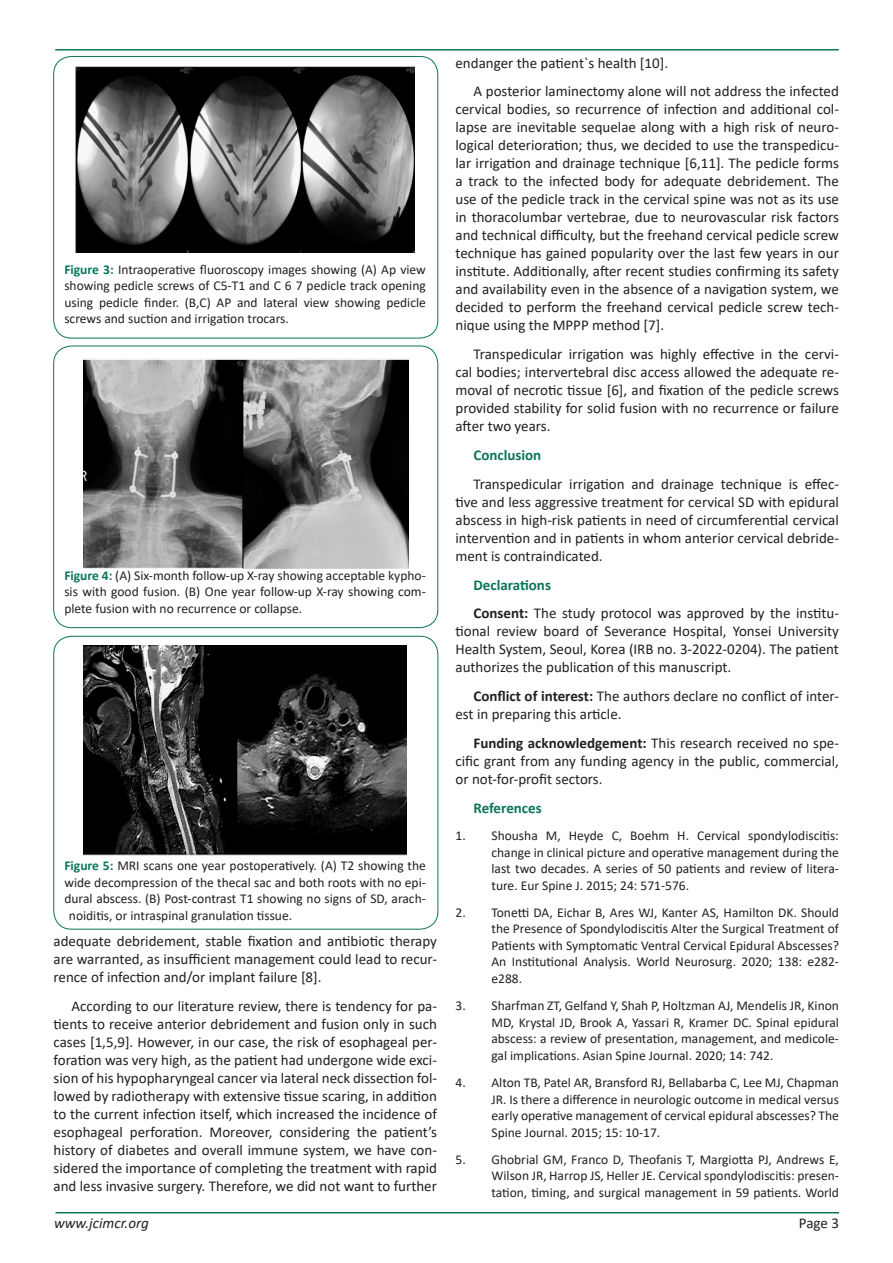
<style>
.page{position:relative;width:893px;height:1263px;background:#fff}
.page>*{position:absolute;margin:0;border:0;box-sizing:border-box;transform-origin:0 0}
.t1{font:15px/18px "Calibri";color:#231f20;text-align:justify}
.t2{font:700 15px "Calibri";color:#0a755b}
.t3{font:italic 15px "Calibri";color:#231f20}
.t4{font:13.5px/16.5px "Calibri";color:#231f20;text-align:justify}
.s1{font-weight:700;color:#0a755b}
.s2{font-weight:700}
</style>
<div class="page">
<hr style="left:55px;top:1212px;width:784px;height:1px;background:#0a755b">
<hr style="left:55px;top:49px;width:784px;height:2px;background:#0a755b">
<div style="left:53px;top:56px;width:385px;height:282px;border:1px solid #0a755b;border-radius:18px"></div>
<img style="left:75px;top:66px;width:340px;height:187px">
<div style="left:53px;top:346px;width:385px;height:282px;border:1px solid #0a755b;border-radius:18px"></div>
<img style="left:83px;top:359px;width:326px;height:210px">
<div style="left:54px;top:636px;width:384px;height:293px;border:1px solid #0a755b;border-radius:18px"></div>
<img style="left:83px;top:646px;width:323px;height:209px">
<p class="t4" style="left:64px;top:261px;width:363px"><span class="s1">Figure 3:</span> Intraoperative fluoroscopy images showing (A) Ap view showing pedicle screws of C5-T1 and C 6 7 pedicle track opening using pedicle finder. (B,C) AP and lateral view showing pedicle screws and suction and irrigation trocars.</p>
<p class="t4" style="left:64px;top:567px;width:363px"><span class="s1">Figure 4:</span> (A) Six-month follow-up X-ray showing acceptable kypho&shy;sis with good fusion. (B) One year follow-up X-ray showing com&shy;plete fusion with no recurrence or collapse.</p>
<p class="t4" style="left:64px;top:857px;width:363px"><span class="s1">Figure 5:</span> MRI scans one year postoperatively. (A) T2 showing the</p>
<p class="t4" style="left:64px;top:873px;width:363px">wide decompression of the thecal sac and both roots with no epi-</p>
<p class="t4" style="left:64px;top:890px;width:363px">dural abscess. (B) Post-contrast T1 showing no signs of SD, arach-</p>
<p class="t4" style="left:69px;top:906px;width:225px">noiditis, or intraspinal granulation tissue.</p>
<p class="t1" style="left:54px;top:932px;width:385px">adequate debridement, stable fixation and antibiotic therapy are warranted, as insufficient management could lead to recur&shy;rence of infection and/or implant failure [8].</p>
<p class="t1" style="left:54px;top:996px;width:385px;text-indent:18px">According to our literature review, there is tendency for pa&shy;tients to receive anterior debridement and fusion only in such cases [1,5,9]. However, in our case, the risk of esophageal per&shy;foration was very high, as the patient had undergone wide exci&shy;sion of his hypopharyngeal cancer via lateral neck dissection fol&shy;lowed by radiotherapy with extensive tissue scaring, in addition to the current infection itself, which increased the incidence of esophageal perforation. Moreover, considering the patient’s history of diabetes and overall immune system, we have con&shy;sidered the importance of completing the treatment with rapid and less invasive surgery. Therefore, we did not want to further</p>
<p class="t1" style="left:455px;top:53px;width:214px">endanger the patient`s health [10].</p>
<p class="t1" style="left:455px;top:82px;width:385px;text-indent:18px">A posterior laminectomy alone will not address the infected cervical bodies, so recurrence of infection and additional col&shy;lapse are inevitable sequelae along with a high risk of neuro&shy;logical deterioration; thus, we decided to use the transpedicu&shy;lar irrigation and drainage technique [6,11]. The pedicle forms a track to the infected body for adequate debridement. The use of the pedicle track in the cervical spine was not as its use in thoracolumbar vertebrae, due to neurovascular risk factors and technical difficulty, but the freehand cervical pedicle screw technique has gained popularity over the last few years in our institute. Additionally, after recent studies confirming its safety and availability even in the absence of a navigation system, we decided to perform the freehand cervical pedicle screw tech&shy;nique using the MPPP method [7].</p>
<p class="t1" style="left:455px;top:345px;width:385px;text-indent:18px">Transpedicular irrigation was highly effective in the cervi&shy;cal bodies; intervertebral disc access allowed the adequate re&shy;moval of necrotic tissue [6], and fixation of the pedicle screws provided stability for solid fusion with no recurrence or failure after two years.</p>
<p class="t2" style="left:473px;top:444px;width:69px">Conclusion</p>
<p class="t1" style="left:455px;top:474px;width:385px;text-indent:18px">Transpedicular irrigation and drainage technique is effec&shy;tive and less aggressive treatment for cervical SD with epidural abscess in high-risk patients in need of circumferential cervical intervention and in patients in whom anterior cervical debride&shy;ment is contraindicated.</p>
<p class="t2" style="left:473px;top:574px;width:79px">Declarations</p>
<p class="t1" style="left:455px;top:604px;width:385px;text-indent:18px"><span class="s2">Consent:</span> The study protocol was approved by the institu&shy;tional review board of Severance Hospital, Yonsei University Health System, Seoul, Korea (IRB no. 3-2022-0204). The patient authorizes the publication of this manuscript.</p>
<p class="t1" style="left:455px;top:687px;width:385px;text-indent:18px"><span class="s2">Conflict of interest:</span> The authors declare no conflict of inter&shy;est in preparing this article.</p>
<p class="t1" style="left:455px;top:734px;width:385px;text-indent:18px"><span class="s2">Funding acknowledgement:</span> This research received no spe&shy;cific grant from any funding agency in the public, commercial, or not-for-profit sectors.</p>
<p class="t2" style="left:473px;top:797px;width:70px">References</p>
<p class="t4" style="left:491px;top:827px;width:349px;text-indent:-36px">1. Shousha M, Heyde C, Boehm H. Cervical spondylodiscitis: change in clinical picture and operative management during the last two decades. A series of 50 patients and review of litera&shy;ture. Eur Spine J. 2015; 24: 571-576.</p>
<p class="t4" style="left:491px;top:904px;width:349px;text-indent:-36px">2. Tonetti DA, Eichar B, Ares WJ, Kanter AS, Hamilton DK. Should the Presence of Spondylodiscitis Alter the Surgical Treatment of Patients with Symptomatic Ventral Cervical Epidural Abscesses?<br>An Institutional Analysis. World Neurosurg. 2020; 138: e282- e288.</p>
<p class="t4" style="left:491px;top:997px;width:349px;text-indent:-36px">3. Sharfman ZT, Gelfand Y, Shah P, Holtzman AJ, Mendelis JR, Kinon MD, Krystal JD, Brook A, Yassari R, Kramer DC. Spinal epidural abscess: a review of presentation, management, and medicole&shy;gal implications. Asian Spine Journal. 2020; 14: 742.</p>
<p class="t4" style="left:491px;top:1074px;width:349px;text-indent:-36px">4. Alton TB, Patel AR, Bransford RJ, Bellabarba C, Lee MJ, Chapman JR. Is there a difference in neurologic outcome in medical versus early operative management of cervical epidural abscesses? The Spine Journal. 2015; 15: 10-17.</p>
<p class="t4" style="left:491px;top:1151px;width:349px;text-indent:-36px">5. Ghobrial GM, Franco D, Theofanis T, Margiotta PJ, Andrews E, Wilson JR, Harrop JS, Heller JE. Cervical spondylodiscitis: presen&shy;tation, timing, and surgical management in 59 patients. World</p>
<p class="t3" style="left:54px;top:1212px;width:96px">www.jcimcr.org</p>
<p class="t1" style="left:799px;top:1213px;width:42px">Page 3</p>
</div>
